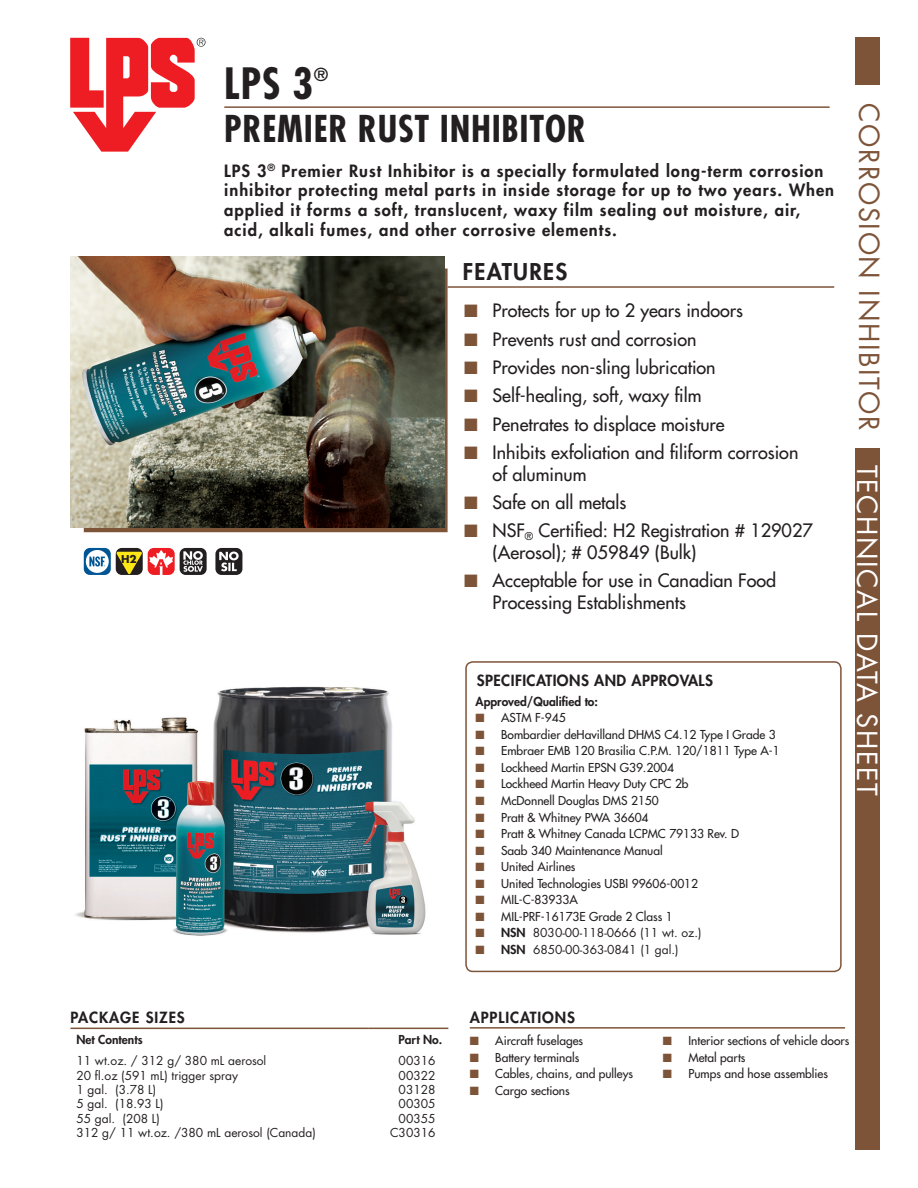
<style>
.page{position:relative;width:918px;height:1188px;background:#fff}
.page>*{position:absolute;margin:0;border:0;box-sizing:border-box;transform-origin:0 0}
.t1{font:700 condensed 42px "Futura";color:#231f20}
.t2{font:700 condensed 36px "Futura";letter-spacing:.02em;color:#231f20}
.t3{font:27px "Futura";letter-spacing:.06em;color:#7e5439}
.t4{font:27px "Futura";letter-spacing:.06em;color:#fff}
.t5{font:800 22.5px "Futura";letter-spacing:.06em;color:#231f20}
.t6{font:18px/21.6px "Futura";color:#231f20}
.t7{font:700 condensed 17.55px "Futura";color:#231f20}
.t8{font:800 16.5px/19.8px "Futura";letter-spacing:.06em;color:#231f20}
.t9{font:800 15px "Futura";letter-spacing:.03em;color:#231f20}
.t10{font:800 15px "Futura";letter-spacing:.06em;color:#231f20}
.t11{font:12px "Futura";color:#231f20}
.t12{font:12px "Futura";color:#231f20}
.Specialty_Bullets{font:800 12px "Futura";color:#231f20}
.t13{font:700 10.5px "Futura";color:#231f20}
.s1{color:#7e5439}
.s2{font-weight:800}
</style>
<div class="page">
<svg style="left:70px;top:38px;width:136px;height:114px"></svg>
<hr style="left:224px;top:106px;width:606px;height:2px;background:#7e5439">
<div style="left:855px;top:38px;width:25px;height:1112px;background:#7e5439"></div>
<div style="left:847px;top:86px;width:33px;height:362px;background:#fff"></div>
<svg style="left:84px;top:269px;width:364px;height:263px;fill:#7e5439"></svg>
<hr style="left:448px;top:286px;width:386px;height:2px;background:#7e5439">
<img style="left:71px;top:257px;width:373px;height:271px">
<hr style="left:70px;top:1028px;width:298px;height:1px;background:#7e5439">
<hr style="left:368px;top:1028px;width:80px;height:1px;background:#7e5439">
<div style="left:84px;top:548px;width:27px;height:27px;background:#005595;border-radius:6px"></div>
<svg style="left:86px;top:550px;width:23px;height:23px"></svg>
<svg style="left:116px;top:548px;width:27px;height:27px"></svg>
<svg style="left:117px;top:552px;width:25px;height:22px"></svg>
<svg style="left:148px;top:548px;width:27px;height:27px"></svg>
<div style="left:180px;top:548px;width:27px;height:27px;background:#231f20;border-radius:6px"></div>
<svg style="left:183px;top:551px;width:20px;height:21px"></svg>
<div style="left:215px;top:548px;width:27px;height:27px;background:#231f20;border-radius:6px"></div>
<svg style="left:219px;top:552px;width:20px;height:19px"></svg>
<img style="left:75px;top:686px;width:351px;height:250px">
<div style="left:465px;top:661px;width:377px;height:311px;border:2px solid #7e5439;border-radius:7px"></div>
<hr style="left:470px;top:1027px;width:375px;height:2px;background:#7e5439">
<p class="t13" style="left:121px;top:552px;width:17px">H2</p>
<p class="t1" style="left:224px;top:57px;width:90px">LPS 3</p>
<p class="t7" style="left:314px;top:64px;width:16px">®</p>
<p class="t2" style="left:224px;top:107px;width:363px">PREMIER RUST INHIBITOR</p>
<p class="t3" style="left:886px;top:103px;width:329px;rotate:90deg">CORROSION INHIBITOR</p>
<p class="t4" style="left:884px;top:465px;width:332px;rotate:90deg">TECHNICAL DATA SHEET</p>
<p class="t8" style="left:224px;top:161px;width:611px">LPS 3<sup>®</sup> Premier Rust Inhibitor is a specially formulated long-term corrosion inhibitor protecting metal parts in inside storage for up to two years. When applied it forms a soft, translucent, waxy film sealing out moisture, air, acid, alkali fumes, and other corrosive elements.</p>
<p class="t5" style="left:463px;top:258px;width:106px">FEATURES</p>
<p class="t6" style="left:464px;top:300px;width:280px"><span class="s1">■</span> Protects for up to 2 years indoors</p>
<p class="t6" style="left:464px;top:328px;width:234px"><span class="s1">■</span> Prevents rust and corrosion</p>
<p class="t6" style="left:464px;top:357px;width:253px"><span class="s1">■</span> Provides non-sling lubrication</p>
<p class="t6" style="left:464px;top:385px;width:239px"><span class="s1">■</span> Self-healing, soft, waxy film</p>
<p class="t6" style="left:464px;top:413px;width:262px"><span class="s1">■</span> Penetrates to displace moisture</p>
<p class="t6" style="left:493px;top:442px;width:307px;text-indent:-28px"><span class="s1">■</span> Inhibits exfoliation and filiform corrosion of aluminum</p>
<p class="t6" style="left:464px;top:492px;width:164px"><span class="s1">■</span> Safe on all metals</p>
<p class="t6" style="left:493px;top:520px;width:322px;text-indent:-28px"><span class="s1">■</span> NSF<sub>®</sub> Certified: H2 Registration # 129027 (Aerosol); # 059849 (Bulk)</p>
<p class="t6" style="left:493px;top:570px;width:285px;text-indent:-28px"><span class="s1">■</span> Acceptable for use in Canadian Food<br>Processing Establishments</p>
<p class="t9" style="left:477px;top:671px;width:238px">SPECIFICATIONS AND APPROVALS</p>
<p class="Specialty_Bullets" style="left:476px;top:694px;width:124px">Approved/Qualified to:</p>
<p class="t11" style="left:476px;top:710px;width:92px"><span class="s1">■</span> ASTM F-945</p>
<p class="t11" style="left:476px;top:727px;width:302px"><span class="s1">■</span> Bombardier deHavilland DHMS C4.12 Type I Grade 3</p>
<p class="t11" style="left:476px;top:743px;width:306px"><span class="s1">■</span> Embraer EMB 120 Brasilia C.P.M. 120/1811 Type A-1</p>
<p class="t11" style="left:476px;top:760px;width:200px"><span class="s1">■</span> Lockheed Martin EPSN G39.2004</p>
<p class="t11" style="left:476px;top:776px;width:214px"><span class="s1">■</span> Lockheed Martin Heavy Duty CPC 2b</p>
<p class="t11" style="left:476px;top:793px;width:185px"><span class="s1">■</span> McDonnell Douglas DMS 2150</p>
<p class="t11" style="left:476px;top:810px;width:174px"><span class="s1">■</span> Pratt &amp; Whitney PWA 36604</p>
<p class="t11" style="left:476px;top:826px;width:265px"><span class="s1">■</span> Pratt &amp; Whitney Canada LCPMC 79133 Rev. D</p>
<p class="t11" style="left:476px;top:843px;width:189px"><span class="s1">■</span> Saab 340 Maintenance Manual</p>
<p class="t11" style="left:476px;top:859px;width:101px"><span class="s1">■</span> United Airlines</p>
<p class="t11" style="left:476px;top:876px;width:224px"><span class="s1">■</span> United Technologies USBI 99606-0012</p>
<p class="t11" style="left:476px;top:892px;width:104px"><span class="s1">■</span> MIL-C-83933A</p>
<p class="t11" style="left:476px;top:909px;width:199px"><span class="s1">■</span> MIL-PRF-16173E Grade 2 Class 1</p>
<p class="t12" style="left:476px;top:925px;width:227px"><span class="s1">■</span> <span class="s2">NSN</span> 8030-00-118-0666 (11 wt. oz.)</p>
<p class="t12" style="left:476px;top:942px;width:204px"><span class="s1">■</span> <span class="s2">NSN</span> 6850-00-363-0841 (1 gal.)</p>
<p class="t10" style="left:70px;top:1008px;width:116px">PACKAGE SIZES</p>
<p class="Specialty_Bullets" style="left:76px;top:1032px;width:68px">Net Contents</p>
<p class="Specialty_Bullets" style="left:398px;top:1032px;width:45px">Part No.</p>
<p class="t12" style="left:76px;top:1053px;width:191px">11 wt.oz. / 312 g/ 380 mL aerosol</p>
<p class="t12" style="left:76px;top:1067px;width:163px">20 fl.oz (591 mL) trigger spray</p>
<p class="t12" style="left:76px;top:1082px;width:81px">1 gal. (3.78 L)</p>
<p class="t12" style="left:76px;top:1096px;width:89px">5 gal. (18.93 L)</p>
<p class="t12" style="left:76px;top:1111px;width:85px">55 gal. (208 L)</p>
<p class="t12" style="left:76px;top:1125px;width:241px">312 g/ 11 wt.oz. /380 mL aerosol (Canada)</p>
<p class="t12" style="left:399px;top:1053px;width:38px">00316</p>
<p class="t12" style="left:399px;top:1067px;width:38px">00322</p>
<p class="t12" style="left:399px;top:1082px;width:38px">03128</p>
<p class="t12" style="left:399px;top:1096px;width:38px">00305</p>
<p class="t12" style="left:399px;top:1111px;width:38px">00355</p>
<p class="t12" style="left:390px;top:1125px;width:47px">C30316</p>
<p class="t10" style="left:470px;top:1008px;width:107px">APPLICATIONS</p>
<p class="t11" style="left:470px;top:1033px;width:115px"><span class="s1">■</span> Aircraft fuselages</p>
<p class="t11" style="left:470px;top:1050px;width:111px"><span class="s1">■</span> Battery terminals</p>
<p class="t11" style="left:470px;top:1067px;width:165px"><span class="s1">■</span> Cables, chains, and pulleys</p>
<p class="t11" style="left:470px;top:1083px;width:101px"><span class="s1">■</span> Cargo sections</p>
<p class="t11" style="left:663px;top:1033px;width:188px"><span class="s1">■</span> Interior sections of vehicle doors</p>
<p class="t11" style="left:663px;top:1050px;width:84px"><span class="s1">■</span> Metal parts</p>
<p class="t11" style="left:663px;top:1067px;width:167px"><span class="s1">■</span> Pumps and hose assemblies</p>
</div>
